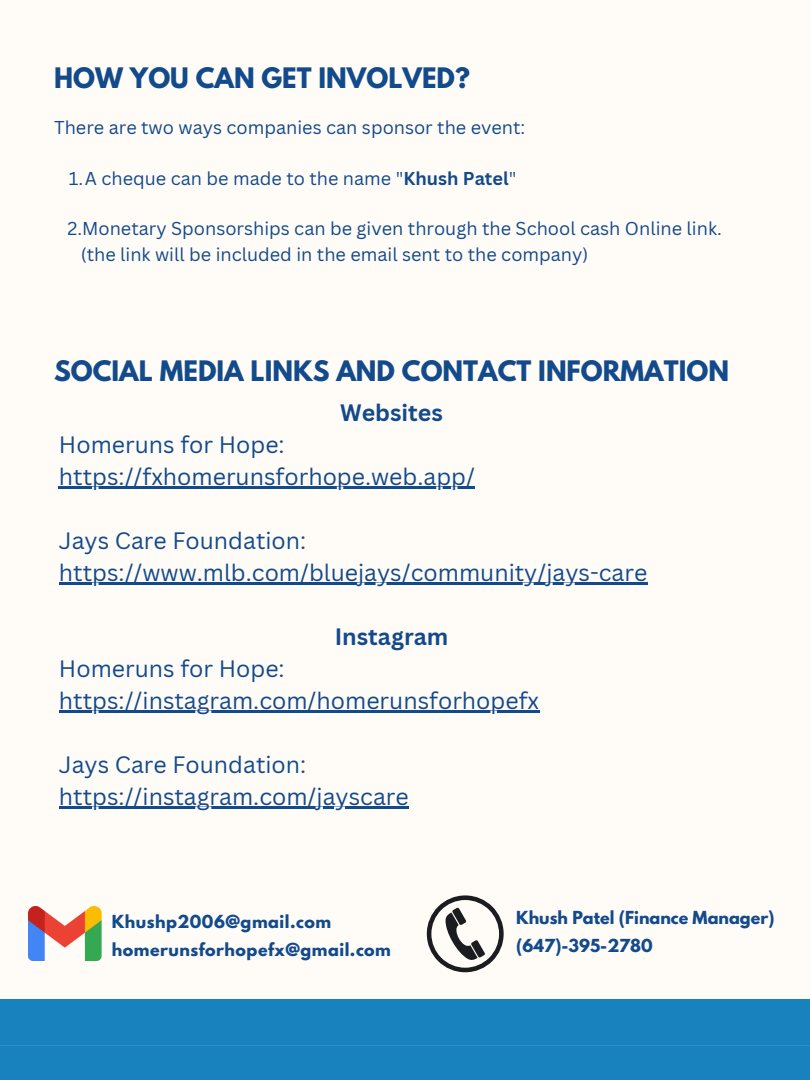
<style>
.page{position:relative;width:810px;height:1080px;background:#fffbf6}
.page>*{position:absolute;margin:0;border:0;box-sizing:border-box;transform-origin:0 0}
.t1{font:700 25px "League Spartan";color:#124a8b}
.t2{font:23.12px/32px "Canva Sans";color:#124a8b}
.t3{font:700 23.12px "Canva Sans";color:#124a8b}
.t4{font:18.12px "Canva Sans";color:#124a8b}
.t5{font:700 15.94px "League Spartan";letter-spacing:.03em;color:#124a8b}
.t6{font:700 15.94px "League Spartan";color:#124a8b}
.s1{font-weight:700}
</style>
<div class="page">
<svg style="left:427px;top:895px;width:77px;height:77px"></svg>
<img style="left:28px;top:907px;width:73px;height:54px">
<div style="left:0;top:999px;width:810px;height:47px;background:#1882bf"></div>
<div style="left:0;top:1046px;width:810px;height:34px;background:#1882bf"></div>
<hr style="left:59px;top:487px;width:407px;height:2px;background:#124a8b">
<svg style="left:466px;top:487px;width:9px;height:2px"></svg>
<hr style="left:59px;top:583px;width:588px;height:2px;background:#124a8b">
<hr style="left:59px;top:711px;width:480px;height:2px;background:#124a8b">
<hr style="left:59px;top:807px;width:350px;height:2px;background:#124a8b">
<p class="t1" style="left:54px;top:65px;width:417px">HOW YOU CAN GET INVOLVED?</p>
<p class="t4" style="left:54px;top:115px;width:473px">There are two ways companies can sponsor the event:</p>
<p class="t4" style="left:69px;top:165px;width:449px">1.A cheque can be made to the name "<span class="s1">Khush Patel</span>"</p>
<p class="t4" style="left:67px;top:216px;width:656px">2.Monetary Sponsorships can be given through the School cash Online link.</p>
<p class="t4" style="left:81px;top:241px;width:509px">(the link will be included in the email sent to the company)</p>
<p class="t1" style="left:54px;top:358px;width:676px">SOCIAL MEDIA LINKS AND CONTACT INFORMATION</p>
<p class="t3" style="left:340px;top:397px;width:104px">Websites</p>
<p class="t2" style="left:59px;top:428px;width:227px">Homeruns for Hope:</p>
<p class="t2" style="left:59px;top:460px;width:417px">https://fxhomerunsforhope.web.app/</p>
<p class="t2" style="left:59px;top:524px;width:590px">Jays Care Foundation: https://www.mlb.com/bluejays/community/jays-care</p>
<p class="t3" style="left:335px;top:621px;width:115px">Instagram</p>
<p class="t2" style="left:59px;top:652px;width:482px">Homeruns for Hope: https://instagram.com/homerunsforhopefx</p>
<p class="t2" style="left:59px;top:748px;width:249px">Jays Care Foundation:</p>
<p class="t2" style="left:59px;top:780px;width:351px">https://instagram.com/jayscare</p>
<p class="t5" style="left:112px;top:914px;width:221px">Khushp2006@gmail.com</p>
<p class="t5" style="left:112px;top:942px;width:281px">homerunsforhopefx@gmail.com</p>
<p class="t6" style="left:516px;top:910px;width:260px">Khush Patel (Finance Manager)</p>
<p class="t6" style="left:516px;top:938px;width:138px">(647)-395-2780</p>
</div>
